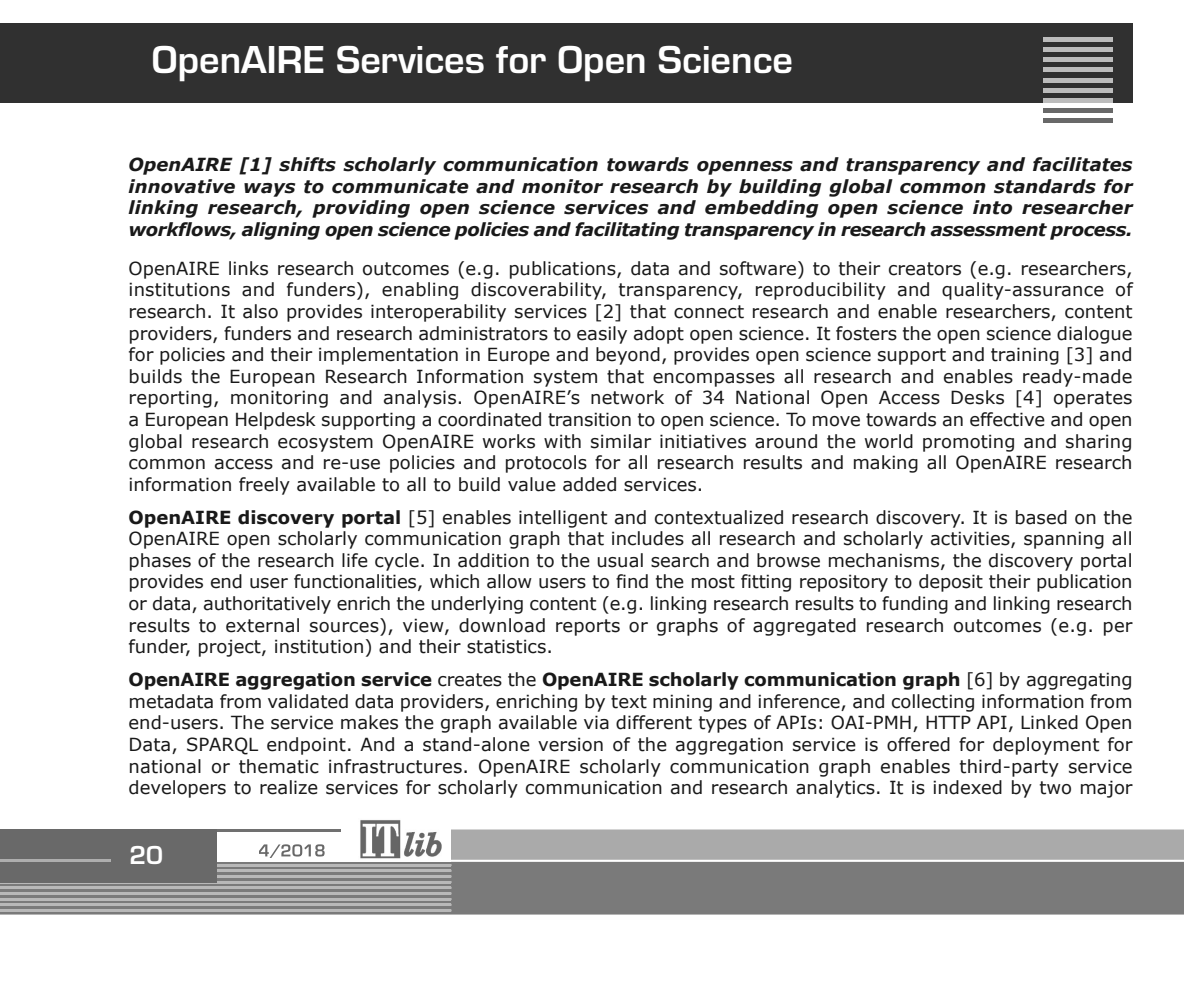
<style>
.page{position:relative;width:1184px;height:1003px;background:#fff}
.page>*{position:absolute;margin:0;border:0;box-sizing:border-box;transform-origin:0 0}
.t1{font:36px "Euromode CE Bold";color:#fff}
.t2{font:24px "Euromode CE Bold";color:#fff}
.t3{font:18px/21.6px "Verdana";color:#191919;text-align:justify}
.t4{font:italic 700 18px/21.6px "Verdana";letter-spacing:-.02em;color:#191919;text-align:justify}
.s1{font-weight:700}
</style>
<div class="page">
<div style="left:451px;top:829px;width:732px;height:31px;background:#aaa"></div>
<div style="left:0;top:862px;width:1183px;height:52px;background:#7a7a7a"></div>
<hr style="left:216px;top:829px;width:125px;height:2px;background:#707070">
<img style="left:360px;top:820px;width:81px;height:39px">
<svg style="left:259px;top:844px;width:65px;height:14px"></svg>
<hr style="left:0;top:909px;width:451px;height:2px;background:#b8b8b8">
<hr style="left:0;top:904px;width:451px;height:2px;background:#b8b8b8">
<hr style="left:0;top:898px;width:451px;height:2px;background:#b8b8b8">
<hr style="left:0;top:892px;width:451px;height:2px;background:#b8b8b8">
<hr style="left:0;top:887px;width:451px;height:2px;background:#b8b8b8">
<hr style="left:0;top:881px;width:451px;height:2px;background:#b8b8b8">
<hr style="left:0;top:875px;width:451px;height:2px;background:#b8b8b8">
<hr style="left:0;top:870px;width:451px;height:2px;background:#b8b8b8">
<hr style="left:0;top:864px;width:451px;height:2px;background:#b8b8b8">
<div style="left:0;top:829px;width:217px;height:54px;background:#696969"></div>
<hr style="left:0;top:859px;width:111px;height:2px;background:#aeaeae">
<div style="left:0;top:23px;width:1132px;height:80px;background:#303030"></div>
<hr style="left:1042px;top:37px;width:70px;height:4px;background:#bcbcbc">
<hr style="left:1042px;top:47px;width:70px;height:4px;background:#bcbcbc">
<hr style="left:1042px;top:58px;width:70px;height:4px;background:#bcbcbc">
<hr style="left:1042px;top:68px;width:70px;height:4px;background:#bcbcbc">
<hr style="left:1042px;top:78px;width:70px;height:4px;background:#bcbcbc">
<hr style="left:1042px;top:88px;width:70px;height:4px;background:#bcbcbc">
<hr style="left:1042px;top:98px;width:70px;height:4px;background:#bcbcbc">
<hr style="left:1042px;top:109px;width:70px;height:4px;background:#686868">
<hr style="left:1042px;top:119px;width:70px;height:4px;background:#686868">
<h1 class="t1" style="left:152px;top:38px;width:642px">OpenAIrE Services for Open Science</h1>
<p class="t4" style="left:129px;top:153px;width:1005px">OpenAIRE [1] shifts scholarly communication towards openness and transparency and facilitates innovative ways to communicate and monitor research by building global common standards for linking research, providing open science services and embedding open science into researcher workflows, aligning open science policies and facilitating transparency in research assessment process.</p>
<p class="t3" style="left:129px;top:257px;width:1005px">OpenAIRE links research outcomes (e.g. publications, data and software) to their creators (e.g. researchers, institutions and funders), enabling discoverability, transparency, reproducibility and quality-assurance of research. It also provides interoperability services [2] that connect research and enable researchers, content providers, funders and research administrators to easily adopt open science. It fosters the open science dialogue for policies and their implementation in Europe and beyond, provides open science support and training [3] and builds the European Research Information system that encompasses all research and enables ready-made reporting, monitoring and analysis. OpenAIRE’s network of 34 National Open Access Desks [4] operates a European Helpdesk supporting a coordinated transition to open science. To move towards an effective and open global research ecosystem OpenAIRE works with similar initiatives around the world promoting and sharing common access and re-use policies and protocols for all research results and making all OpenAIRE research information freely available to all to build value added services.</p>
<p class="t3" style="left:128px;top:506px;width:1005px"><span class="s1">OpenAIRE discovery portal</span> [5] enables intelligent and contextualized research discovery. It is based on the OpenAIRE open scholarly communication graph that includes all research and scholarly activities, spanning all phases of the research life cycle. In addition to the usual search and browse mechanisms, the discovery portal provides end user functionalities, which allow users to find the most fitting repository to deposit their publication or data, authoritatively enrich the underlying content (e.g. linking research results to funding and linking research results to external sources), view, download reports or graphs of aggregated research outcomes (e.g. per funder, project, institution) and their statistics.</p>
<p class="t3" style="left:128px;top:668px;width:1005px"><span class="s1">OpenAIRE aggregation service</span> creates the <span class="s1">OpenAIRE scholarly communication graph</span> [6] by aggregating metadata from validated data providers, enriching by text mining and inference, and collecting information from end-users. The service makes the graph available via different types of APIs: OAI-PMH, HTTP API, Linked Open Data, SPARQL endpoint. And a stand-alone version of the aggregation service is offered for deployment for national or thematic infrastructures. OpenAIRE scholarly communication graph enables third-party service developers to realize services for scholarly communication and research analytics. It is indexed by two major</p>
<h2 class="t2" style="left:129px;top:840px;width:35px">20</h2>
</div>
